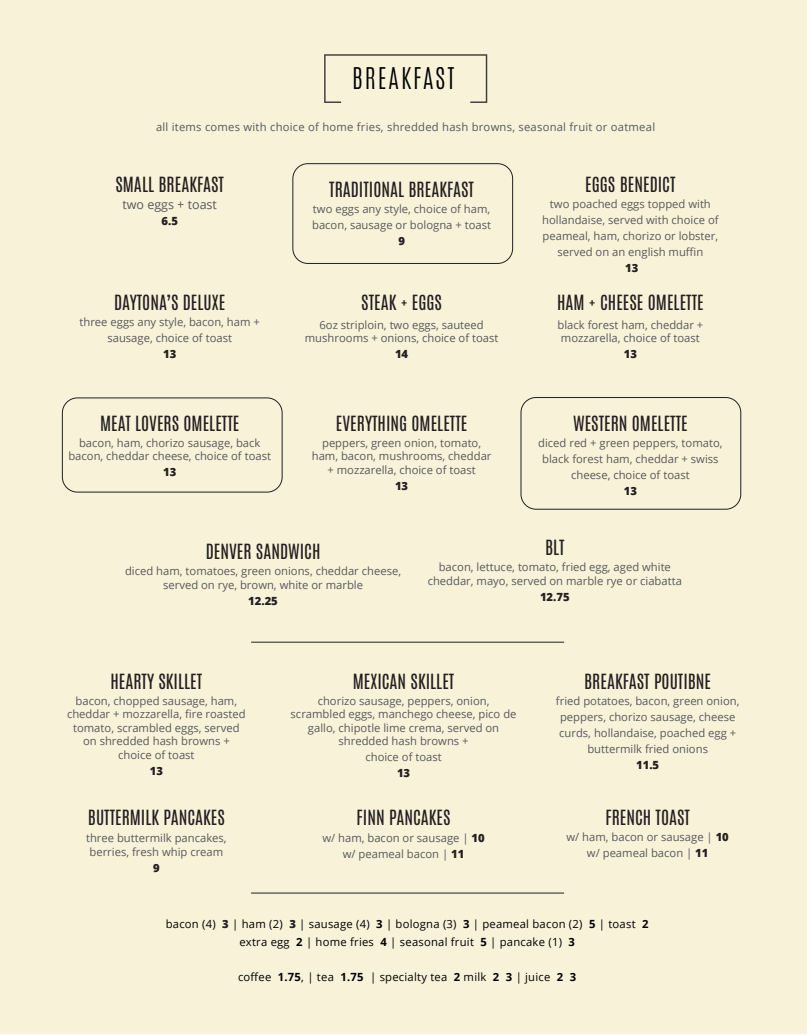
<style>
.page{position:relative;width:810px;height:1035px;background:#fff}
.page>*{position:absolute;margin:0;border:0;box-sizing:border-box;transform-origin:0 0}
.t1{font:300 25px "Antonio";letter-spacing:.08em;color:#000}
.t2{font:17.5px "Antonio";color:#231f20}
.t3{font:12.5px "Open Sans";color:#58595b}
.t4{font:11.25px/13.5px "Open Sans";color:#58595b;text-align:center}
.t5{font:11.25px/18.5px "Open Sans";letter-spacing:.02em;color:#000;text-align:center}
.t6{font:11.25px "Open Sans";letter-spacing:.02em;color:#58595b}
.t7{font:800 11.25px "Open Sans";color:#231f20}
.s1{font-weight:800;color:#231f20}
.s2{font-weight:700}
</style>
<div class="page">
<div style="left:0;top:0;width:806px;height:1033px;background:#f8f2d9"></div>
<div style="left:62px;top:398px;width:220px;height:94px;border:1px solid #231f20;border-radius:15px"></div>
<div style="left:521px;top:397px;width:220px;height:113px;border:1px solid #231f20;border-radius:15px"></div>
<div style="left:293px;top:163px;width:220px;height:101px;border:1px solid #231f20;border-radius:15px"></div>
<svg style="left:324px;top:54px;width:163px;height:49px"></svg>
<hr style="left:251px;top:642px;width:313px;height:1px;background:#231f20">
<hr style="left:251px;top:893px;width:313px;height:1px;background:#231f20">
<h1 class="t1" style="left:352px;top:60px;width:104px">BREAKFAST</h1>
<p class="t6" style="left:156px;top:119px;width:501px">all items comes with choice of home fries, shredded hash browns, seasonal fruit or oatmeal</p>
<h2 class="t2" style="left:115px;top:171px;width:110px">SMALL BREAKFAST</h2>
<p class="t3" style="left:122px;top:196px;width:96px">two eggs + toast</p>
<p class="t7" style="left:162px;top:213px;width:18px">6.5</p>
<h2 class="t2" style="left:114px;top:290px;width:113px">DAYTONA’S DELUXE</h2>
<p class="t4" style="left:80px;top:314px;width:182px;line-height:16px">three eggs any style, bacon, ham + sausage, choice of toast</p>
<p class="t7" style="left:163px;top:346px;width:15px">13</p>
<h2 class="t2" style="left:100px;top:410px;width:141px">MEAT LOVERS OMELETTE</h2>
<p class="t4" style="left:68px;top:436px;width:204px">bacon, ham, chorizo sausage, back bacon, cheddar cheese, choice of toast</p>
<p class="t7" style="left:163px;top:464px;width:15px">13</p>
<h2 class="t2" style="left:329px;top:176px;width:146px">TRADITIONAL BREAKFAST</h2>
<p class="t4" style="left:312px;top:200px;width:181px;line-height:16px;text-align:left">two eggs any style, choice of ham, bacon, sausage or bologna + toast</p>
<p class="t7" style="left:398px;top:232px;width:8px">9</p>
<h2 class="t2" style="left:361px;top:290px;width:82px">STEAK + EGGS</h2>
<p class="t4" style="left:305px;top:318px;width:195px">6oz striploin, two eggs, sauteed mushrooms + onions, choice of toast</p>
<p class="t7" style="left:395px;top:346px;width:15px">14</p>
<h2 class="t2" style="left:336px;top:410px;width:133px">EVERYTHING OMELETTE</h2>
<p class="t4" style="left:312px;top:436px;width:181px">peppers, green onion, tomato, ham, bacon, mushrooms, cheddar + mozzarella, choice of toast</p>
<p class="t7" style="left:395px;top:477px;width:15px">13</p>
<h2 class="t2" style="left:585px;top:171px;width:92px">EGGS BENEDICT</h2>
<p class="t4" style="left:542px;top:195px;width:178px;line-height:16px">two poached eggs topped with hollandaise, served with choice of peameal, ham, chorizo or lobster, served on an english muffin</p>
<p class="t7" style="left:625px;top:259px;width:15px">13</p>
<h2 class="t2" style="left:557px;top:290px;width:148px">HAM + CHEESE OMELETTE</h2>
<p class="t4" style="left:558px;top:318px;width:147px">black forest ham, cheddar + mozzarella, choice of toast</p>
<p class="t7" style="left:624px;top:346px;width:15px">13</p>
<h2 class="t2" style="left:573px;top:410px;width:116px">WESTERN OMELETTE</h2>
<p class="t4" style="left:538px;top:434px;width:186px;line-height:16px">diced red + green peppers, tomato, black forest ham, cheddar + swiss cheese, choice of toast</p>
<p class="t7" style="left:624px;top:482px;width:15px">13</p>
<h2 class="t2" style="left:206px;top:539px;width:116px">DENVER SANDWICH</h2>
<p class="t4" style="left:125px;top:564px;width:278px">diced ham, tomatoes, green onions, cheddar cheese, served on rye, brown, white or marble</p>
<p class="t7" style="left:248px;top:592px;width:31px">12.25</p>
<h2 class="t2" style="left:545px;top:535px;width:21px">BLT</h2>
<p class="t4" style="left:428px;top:560px;width:256px">bacon, lettuce, tomato, fried egg, aged white cheddar, mayo, served on marble rye or ciabatta</p>
<p class="t7" style="left:540px;top:588px;width:31px">12.75</p>
<h2 class="t2" style="left:110px;top:669px;width:93px">HEARTY SKILLET</h2>
<p class="t4" style="left:67px;top:694px;width:180px">bacon, chopped sausage, ham, cheddar + mozzarella, fire roasted tomato, scrambled eggs, served on shredded hash browns + choice of toast</p>
<p class="t7" style="left:150px;top:762px;width:15px">13</p>
<h2 class="t2" style="left:88px;top:805px;width:139px">BUTTERMILK PANCAKES</h2>
<p class="t4" style="left:86px;top:831px;width:142px">three buttermilk pancakes, berries, fresh whip cream</p>
<p class="t7" style="left:153px;top:859px;width:8px">9</p>
<h2 class="t2" style="left:353px;top:669px;width:103px">MEXICAN SKILLET</h2>
<p class="t4" style="left:291px;top:694px;width:227px">chorizo sausage, peppers, onion, scrambled eggs, manchego cheese, pico de gallo, chipotle lime crema, served on shredded hash browns +</p>
<p class="t4" style="left:365px;top:750px;width:78px">choice of toast</p>
<p class="t7" style="left:397px;top:765px;width:15px">13</p>
<h2 class="t2" style="left:357px;top:805px;width:95px">FINN PANCAKES</h2>
<p class="t4" style="left:322px;top:830px;width:164px;line-height:16px">w/ ham, bacon or sausage | <span class="s1">10 </span>w/ peameal bacon | <span class="s1">11</span></p>
<h2 class="t2" style="left:584px;top:669px;width:129px">BREAKFAST POUTIBNE</h2>
<p class="t4" style="left:556px;top:693px;width:185px;line-height:16px">fried potatoes, bacon, green onion, peppers, chorizo sausage, cheese curds, hollandaise, poached egg + buttermilk fried onions</p>
<p class="t7" style="left:636px;top:756px;width:25px">11.5</p>
<h2 class="t2" style="left:605px;top:805px;width:86px">FRENCH TOAST</h2>
<p class="t4" style="left:567px;top:829px;width:164px;line-height:16px">w/ ham, bacon or sausage | <span class="s1">10 </span>w/ peameal bacon | <span class="s1">11</span></p>
<p class="t5" style="left:166px;top:914px;width:484px">bacon (4) <span class="s1">3</span> | ham (2) <span class="s1">3</span> | sausage (4) <span class="s2">3</span> | bologna (3) <span class="s2">3</span> | peameal bacon (2) <span class="s2">5</span> | toast <span class="s2">2 </span>extra egg <span class="s2">2</span> | home fries <span class="s2">4</span> | seasonal fruit <span class="s2">5</span> | pancake (1) <span class="s2">3</span></p>
<p class="t5" style="left:238px;top:967px;width:340px">coffee <span class="s2">1.75</span>, | tea <span class="s2">1.75</span> | specialty tea <span class="s2">2</span> milk <span class="s2">2 3</span> | juice <span class="s2">2 3</span></p>
</div>
